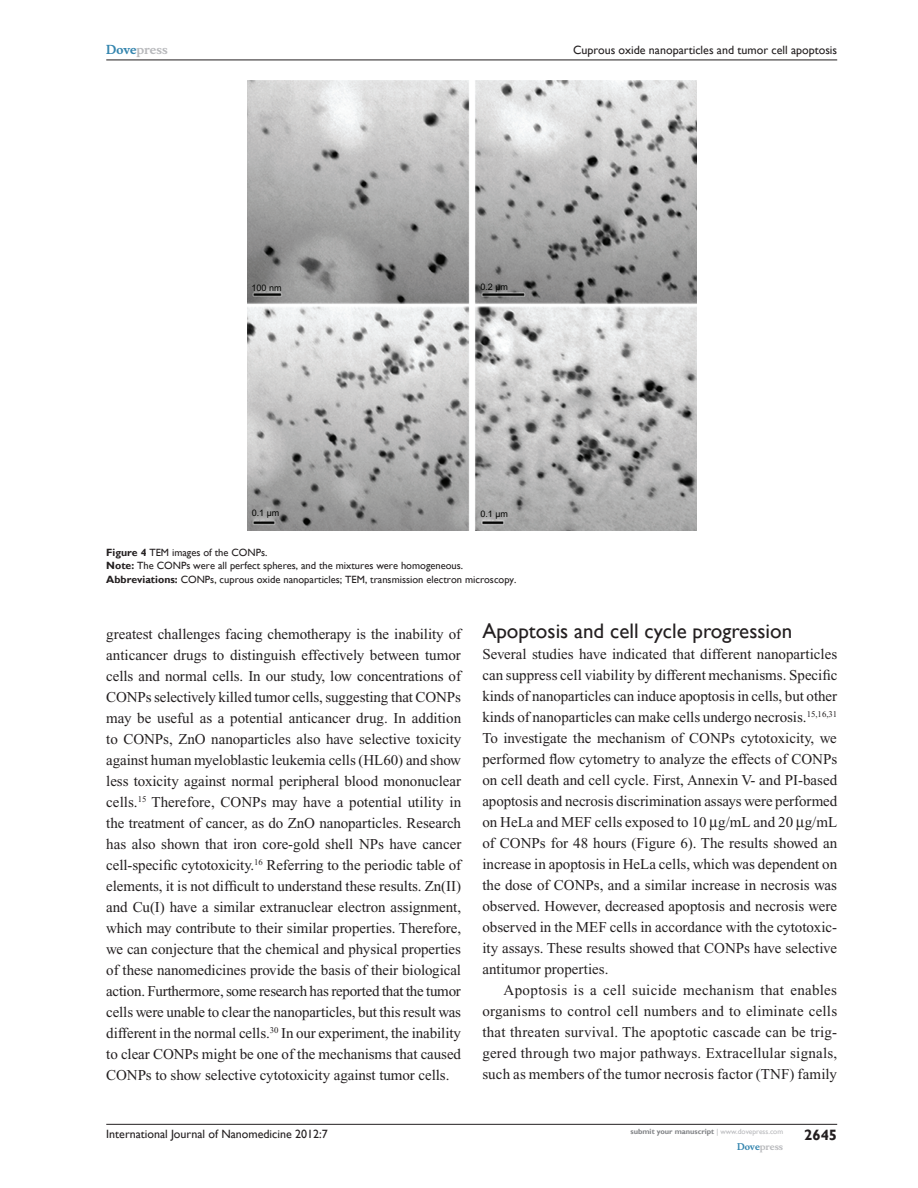
<style>
.page{position:relative;width:918px;height:1188px;background:#fff}
.page>*{position:absolute;margin:0;border:0;box-sizing:border-box;transform-origin:0 0}
.t1{font:21px "Gill Sans";color:#231f20}
.t2{font:15px/21px "Times New Roman";color:#231f20;text-align:justify}
.t3{font:700 15px "Gill Sans";color:#231f20}
.t4{font:12px "Gill Sans";color:#231f20}
.t5{font:700 12px "Musee";color:#b8b9bc}
.t6{font:10.5px/13.5px "Gill Sans";color:#231f20}
.t7{font:9px "Arial";color:#040503}
.t8{font:700 9px "Musee";color:#b8b9bc}
.t9{font:700 7.5px "Gill Sans";color:#808285}
.s1{color:#3485ae}
.s2{font-weight:700}
.s3{font-weight:400;color:#b8b9bc}
</style>
<div class="page">
<img style="left:247px;top:81px;width:449px;height:449px">
<hr style="left:106px;top:1124px;width:731px;height:1px;background:#231f20">
<hr style="left:106px;top:60px;width:731px;height:1px;background:#231f20">
<p class="t5" style="left:106px;top:43px;width:63px"><span class="s1">Dove</span>press</p>
<p class="t4" style="left:573px;top:43px;width:266px">Cuprous oxide nanoparticles and tumor cell apoptosis</p>
<p class="t7" style="left:252px;top:283px;width:32px">100 nm</p>
<p class="t7" style="left:480px;top:282px;width:29px">0.2 µm</p>
<p class="t7" style="left:252px;top:507px;width:29px">0.1 µm</p>
<p class="t7" style="left:480px;top:508px;width:29px">0.1 µm</p>
<p class="t6" style="left:106px;top:546px;width:412px"><span class="s2">Figure 4</span> TEM images of the CONPs.<br><span class="s2">Note:</span> The CONPs were all perfect spheres, and the mixtures were homogeneous.<br><span class="s2">Abbreviations:</span> CONPs, cuprous oxide nanoparticles; TEM, transmission electron microscopy.</p>
<h1 class="t1" style="left:482px;top:618px;width:311px">Apoptosis and cell cycle progression</h1>
<p class="t2" style="left:482px;top:643px;width:357px">Several studies have indicated that different nanoparticles can suppress cell viability by different mechanisms. Specific kinds of nanoparticles can induce apoptosis in cells, but other kinds of nanoparticles can make cells undergo necrosis.<sup>15,16,31<br></sup>To investigate the mechanism of CONPs cytotoxicity, we performed flow cytometry to analyze the effects of CONPs on cell death and cell cycle. First, Annexin V- and PI-based apoptosis and necrosis discrimination assays were performed on HeLa and MEF cells exposed to 10 g/mL and 20 g/mL of CONPs for 48 hours (Figure 6). The results showed an increase in apoptosis in HeLa cells, which was dependent on the dose of CONPs, and a similar increase in necrosis was observed. However, decreased apoptosis and necrosis were observed in the MEF cells in accordance with the cytotoxic&shy;ity assays. These results showed that CONPs have selective antitumor properties.</p>
<p class="t2" style="left:482px;top:979px;width:356px;text-indent:21px">Apoptosis is a cell suicide mechanism that enables organisms to control cell numbers and to eliminate cells that threaten survival. The apoptotic cascade can be trig&shy;gered through two major pathways. Extracellular signals, such as members of the tumor necrosis factor (TNF) family</p>
<p class="t2" style="left:106px;top:623px;width:357px">greatest challenges facing chemotherapy is the inability of anticancer drugs to distinguish effectively between tumor cells and normal cells. In our study, low concentrations of CONPs selectively killed tumor cells, suggesting that CONPs may be useful as a potential anticancer drug. In addition to CONPs, ZnO nanoparticles also have selective toxicity against human myeloblastic leukemia cells (HL60) and show less toxicity against normal peripheral blood mononuclear cells.<sup>15</sup> Therefore, CONPs may have a potential utility in the treatment of cancer, as do ZnO nanoparticles. Research has also shown that iron core-gold shell NPs have cancer cell-specific cytotoxicity.<sup>16</sup> Referring to the periodic table of elements, it is not difficult to understand these results. Zn(II) and Cu(I) have a similar extranuclear electron assignment, which may contribute to their similar properties. Therefore, we can conjecture that the chemical and physical properties of these nanomedicines provide the basis of their biological action. Furthermore, some research has reported that the tumor cells were unable to clear the nanoparticles, but this result was different in the normal cells.<sup>30</sup> In our experiment, the inability to clear CONPs might be one of the mechanisms that caused CONPs to show selective cytotoxicity against tumor cells.</p>
<p class="t4" style="left:106px;top:1127px;width:223px">International Journal of Nanomedicine 2012:7</p>
<p class="t9" style="left:631px;top:1127px;width:154px">submit your manuscript <span class="s3">| www.dovepress.com</span></p>
<p class="t8" style="left:737px;top:1141px;width:48px"><span class="s1">Dove</span>press</p>
<p class="t3" style="left:804px;top:1126px;width:35px">2645</p>
</div>
